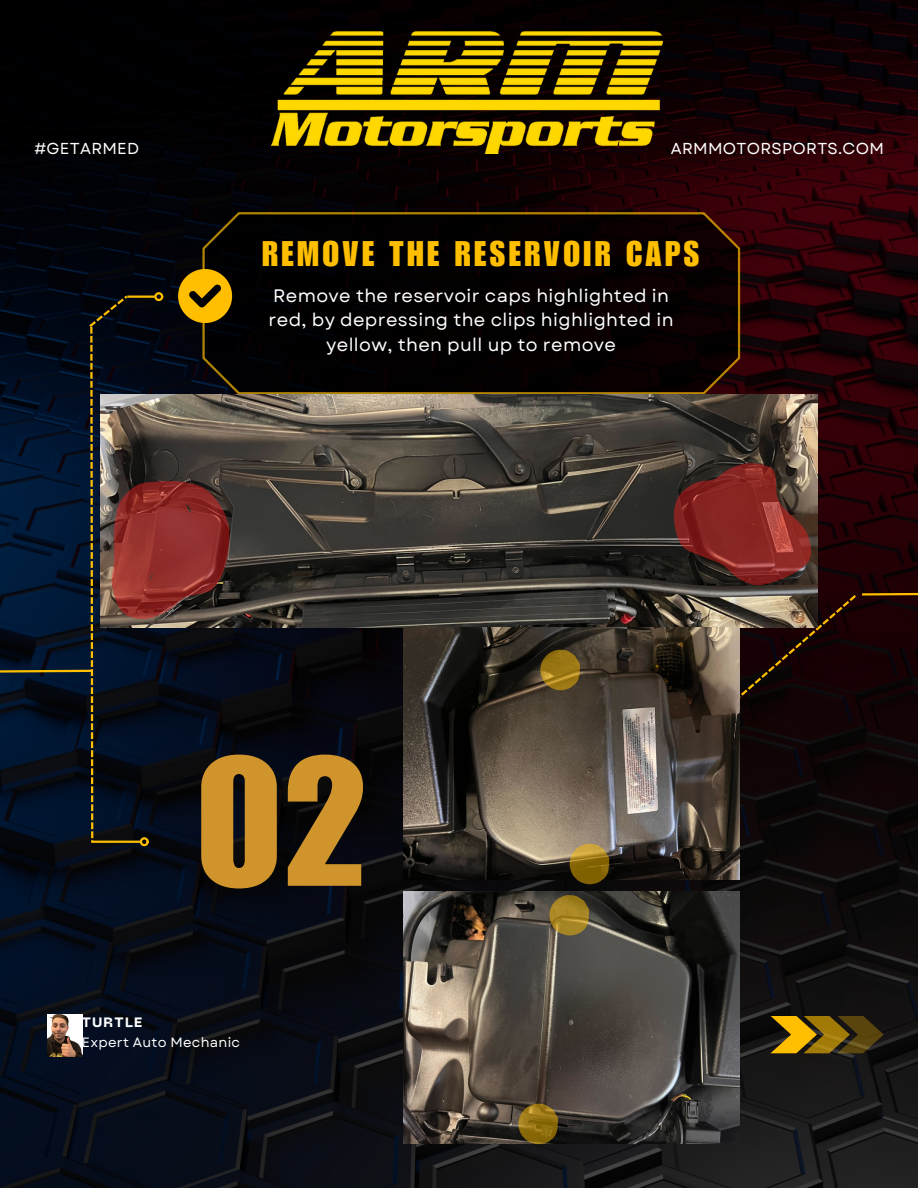
<style>
.page{position:relative;width:918px;height:1188px;background:#fff}
.page>*{position:absolute;margin:0;border:0;box-sizing:border-box;transform-origin:0 0}
.t1{font:180px "Impact LT Std";color:#cf942c}
.t2{font:34.65px "Impact LT Std";letter-spacing:.1em;color:#ffbf00}
.t3{font:18.15px/24.8px "Garet";letter-spacing:.02em;color:#fff;text-align:center}
.t4{font:15.9px "Garet";letter-spacing:.02em;color:#fff}
.t5{font:13.5px "Garet";letter-spacing:.02em;color:#fff}
.t6{font:800 13.5px "PP Neue Machina";letter-spacing:.1em;color:#fff}
</style>
<div class="page">
<img style="left:0;top:0;width:918px;height:1188px">
<hr style="left:127px;top:296px;width:28px;height:2px;background:#ffbf00">
<div style="left:154px;top:292px;width:9px;height:9px;border:2px solid #ffbf00;border-radius:50%"></div>
<svg style="left:860px;top:591px;width:58px;height:6px"></svg>
<svg style="left:202px;top:212px;width:538px;height:182px;background:#090401"></svg>
<hr style="left:91px;top:841px;width:49px;height:2px;background:#ffbf00">
<div style="left:140px;top:837px;width:9px;height:9px;border:2px solid #ffbf00;border-radius:50%"></div>
<svg style="left:572px;top:595px;width:284px;height:248px;background:#130707"></svg>
<svg style="left:0;top:296px;width:127px;height:546px;background:#081625"></svg>
<svg style="left:770px;top:1016px;width:114px;height:37px;background:#7a5e0c"></svg>
<svg style="left:178px;top:269px;width:54px;height:54px;background:#ae8301"></svg>
<img style="left:47px;top:1014px;width:35px;height:43px">
<img style="left:271px;top:30px;width:391px;height:124px">
<img style="left:100px;top:395px;width:718px;height:232px">
<svg style="left:111px;top:481px;width:120px;height:138px;background:#82322e"></svg>
<svg style="left:674px;top:463px;width:139px;height:123px;background:#722e29"></svg>
<img style="left:403px;top:628px;width:337px;height:252px">
<img style="left:403px;top:891px;width:337px;height:252px">
<svg style="left:569px;top:844px;width:40px;height:40px;background:#8b6d1e"></svg>
<svg style="left:540px;top:649px;width:40px;height:41px;background:#886a1a"></svg>
<svg style="left:549px;top:895px;width:40px;height:41px;background:#93782b"></svg>
<svg style="left:518px;top:1103px;width:40px;height:41px;background:#806418"></svg>
<p class="t4" style="left:34px;top:137px;width:106px">#GETARMED</p>
<p class="t4" style="left:671px;top:137px;width:215px">ARMMOTORSPORTS.COM</p>
<p class="t2" style="left:262px;top:242px;width:439px">REMOVE THE RESERVOIR CAPS</p>
<p class="t3" style="left:269px;top:283px;width:407px">Remove the reservoir caps highlighted in red, by depressing the clips highlighted in yellow, then pull up to remove</p>
<p class="t6" style="left:82px;top:1017px;width:62px">TURTLE</p>
<p class="t1" style="left:196px;top:757px;width:174px">02</p>
<p class="t5" style="left:82px;top:1033px;width:160px">Expert Auto Mechanic</p>
</div>
